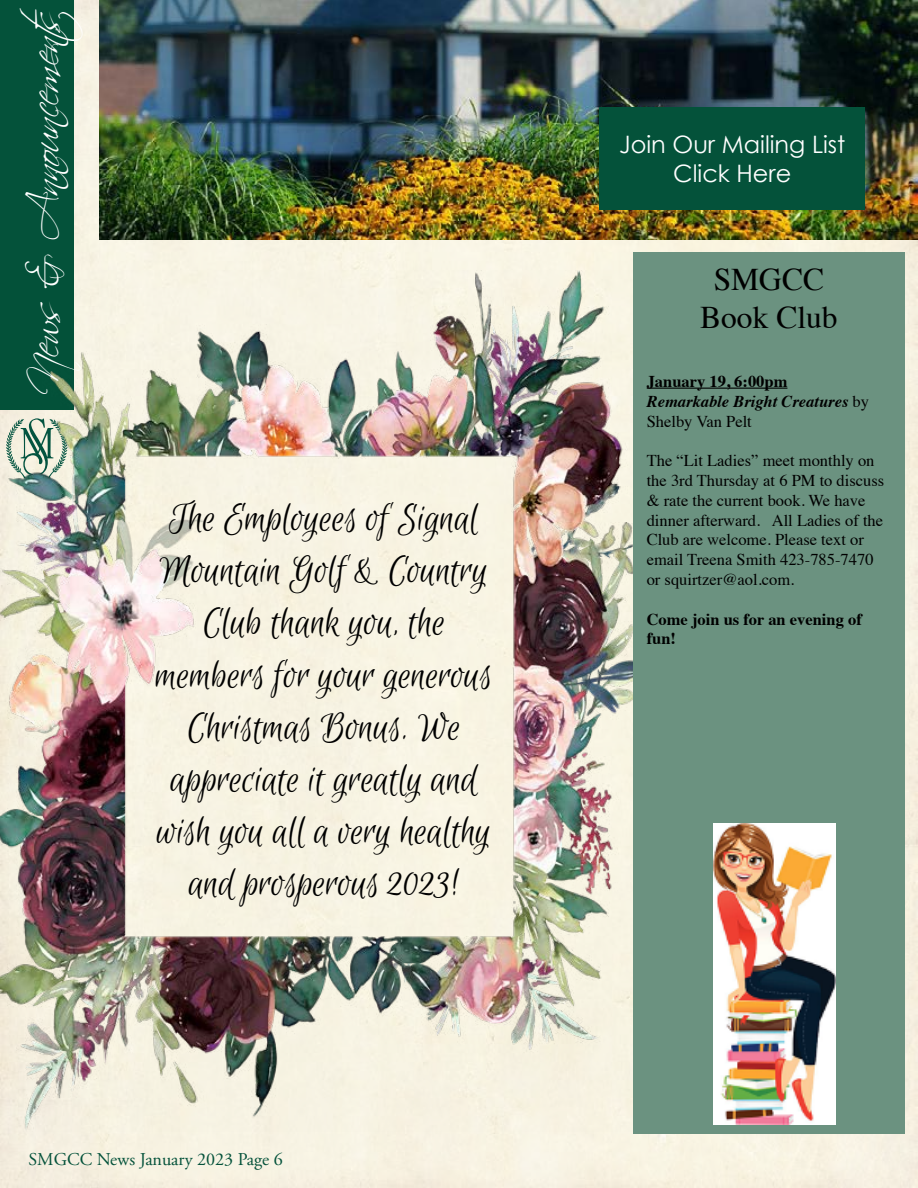
<style>
.page{position:relative;width:918px;height:1188px;background:#f7f3e2}
.page>*{position:absolute;margin:0;border:0;box-sizing:border-box;transform-origin:0 0}
.t1{font:43.5px/52.2px "Euphoria Script";color:#000;text-align:center;scale:.94 1}
.t2{font:43.5px "Scriptina";color:#fff}
.t3{font:31.5px/37.8px "Times";color:#000;text-align:center}
.t4{font:24px/28.8px "Century Gothic";color:#fff;text-align:center}
.t5{font:18px "Adobe Garamond Pro";color:#04523a}
.t6{font:16.5px/19.8px "Times";color:#000}
.t7{font:italic 700 16.5px/19.8px "Times";color:#000}
.t8{font:700 16.5px/19.8px "Times";color:#000}
.s1{font-style:normal}
.s2{font-weight:400;font-style:normal}
</style>
<div class="page">
<div style="left:0;top:0;width:74px;height:410px;background:#04523a"></div>
<img style="left:0;top:270px;width:633px;height:861px">
<div style="left:633px;top:253px;width:272px;height:881px;background:#6b9280"></div>
<hr style="left:647px;top:388px;width:140px;height:1px;background:#000">
<img style="left:99px;top:0;width:819px;height:239px">
<div style="left:600px;top:107px;width:265px;height:103px;background:#04523a"></div>
<img style="left:714px;top:824px;width:121px;height:301px">
<h1 class="t2" style="left:18px;top:395px;width:388px;rotate:-90deg">News &amp; Announcements</h1>
<h1 class="t1" style="left:155px;top:494px;width:360px">The Employees of Signal<br>Mountain Golf &amp; Country<br>Club thank you, the members for your generous<br>Christmas Bonus. We appreciate it greatly and wish you all a very healthy and prosperous 2023!</h1>
<p class="t5" style="left:28px;top:1149px;width:256px">SMGCC News January 2023 Page 6</p>
<h3 class="t4" style="left:619px;top:130px;width:228px">Join Our Mailing List<br>Click Here</h3>
<h2 class="t3" style="left:700px;top:258px;width:139px">SMGCC<br>Book Club</h2>
<p class="t7" style="left:647px;top:370px;width:224px"><span class="s1">January 19, 6:00pm<br></span>Remarkable Bright Creatures <span class="s2">by<br>Shelby Van Pelt</span></p>
<p class="t6" style="left:647px;top:449px;width:239px">The “Lit Ladies” meet monthly on the 3rd Thursday at 6 PM to discuss &amp; rate the current book. We have dinner afterward. All Ladies of the<br>Club are welcome. Please text or email Treena Smith 423-785-7470 or squirtzer@aol.com.</p>
<p class="t8" style="left:647px;top:607px;width:217px">Come join us for an evening of fun!</p>
</div>
